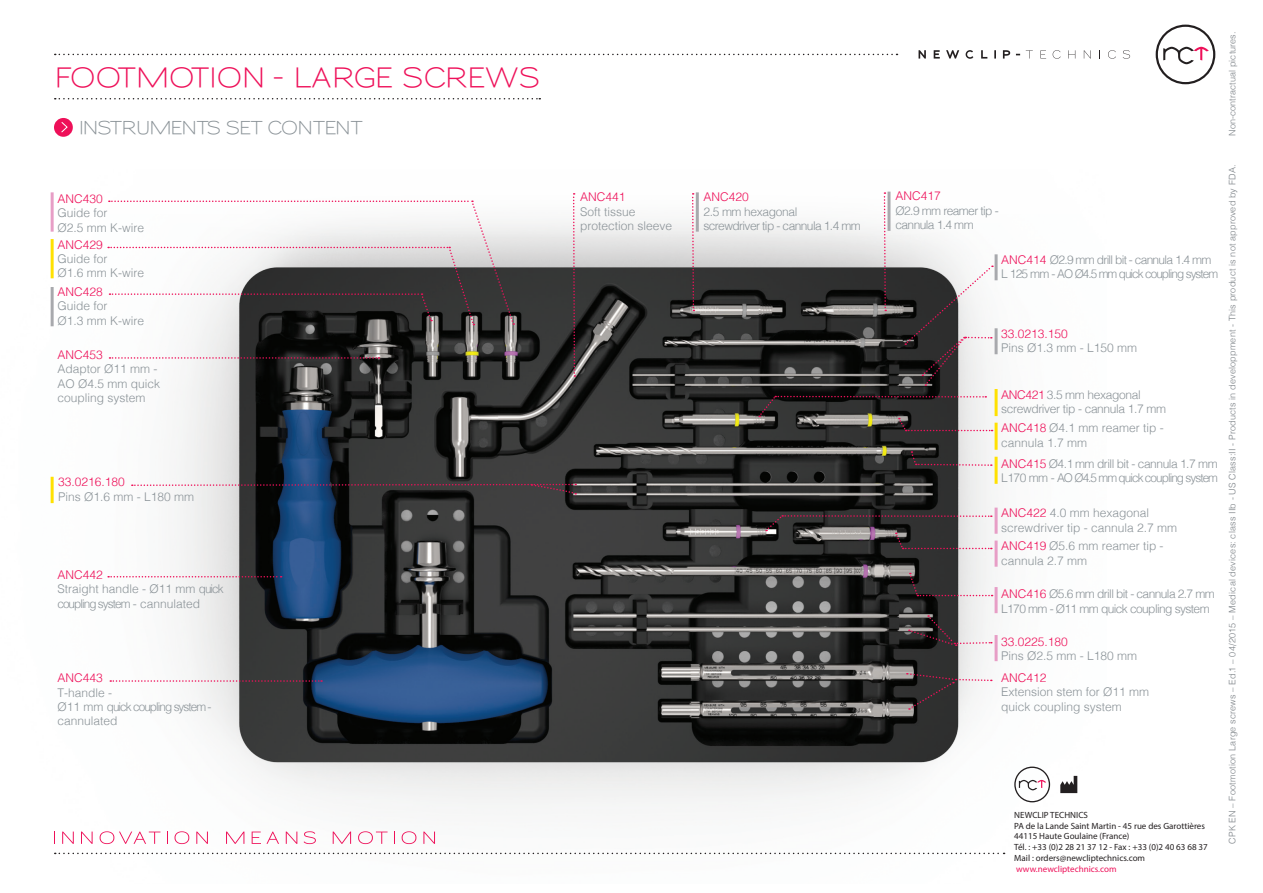
<style>
.page{position:relative;width:1263px;height:893px;background:#fff}
.page>*{position:absolute;margin:0;border:0;box-sizing:border-box;transform-origin:0 0}
.t1{font:600 27px "Sansumi";letter-spacing:-.025em;color:#ee1059}
.t2{font:600 18px "Sansumi";letter-spacing:-.08em;color:#8a9297}
.t3{font:300 12px/14.4px "Helvetica";color:#8a9297}
.t4{font:300 12px/14.4px "Helvetica";letter-spacing:-.05em;color:#8a9297}
.t5{font:300 12px "Helvetica";color:#ee1059}
.t6{font:300 12px/14.4px "Helvetica";letter-spacing:-.04em;color:#8a9297}
.t7{font:300 12px/14.4px "Helvetica";letter-spacing:-.06em;color:#8a9297}
.t8{font:300 12px/14.4px "Helvetica";letter-spacing:-.03em;color:#8a9297}
.t9{font:9px/10.8px "Myriad Pro";color:#231f20}
.t10{font:300 9px "Helvetica";letter-spacing:.02em;color:#797f84}
.t11{font:9px "Myriad Pro";color:#ee1059}
.s1{color:#ee1059}
</style>
<div class="page">
<img style="left:50px;top:191px;width:1028px;height:664px">
<svg style="left:55px;top:54px;width:842px;height:1px"></svg>
<svg style="left:55px;top:853px;width:949px;height:1px"></svg>
<svg style="left:55px;top:98px;width:485px;height:1px"></svg>
<svg style="left:1156px;top:25px;width:59px;height:59px"></svg>
<svg style="left:1014px;top:767px;width:36px;height:35px"></svg>
<svg style="left:1026px;top:50px;width:7px;height:9px"></svg>
<svg style="left:1040px;top:50px;width:6px;height:9px"></svg>
<svg style="left:1053px;top:50px;width:8px;height:9px"></svg>
<svg style="left:1068px;top:50px;width:7px;height:9px"></svg>
<svg style="left:1084px;top:50px;width:7px;height:9px"></svg>
<svg style="left:1108px;top:50px;width:8px;height:9px"></svg>
<svg style="left:1123px;top:50px;width:7px;height:9px"></svg>
<svg style="left:934px;top:50px;width:6px;height:9px"></svg>
<svg style="left:981px;top:50px;width:6px;height:9px"></svg>
<svg style="left:994px;top:50px;width:2px;height:9px"></svg>
<svg style="left:1003px;top:50px;width:7px;height:9px"></svg>
<svg style="left:918px;top:50px;width:8px;height:9px"></svg>
<svg style="left:946px;top:50px;width:13px;height:9px"></svg>
<svg style="left:966px;top:50px;width:7px;height:9px"></svg>
<svg style="left:54px;top:832px;width:1px;height:12px"></svg>
<svg style="left:62px;top:832px;width:12px;height:12px"></svg>
<svg style="left:81px;top:832px;width:12px;height:12px"></svg>
<svg style="left:100px;top:831px;width:60px;height:13px"></svg>
<svg style="left:167px;top:832px;width:1px;height:12px"></svg>
<svg style="left:175px;top:831px;width:14px;height:13px"></svg>
<svg style="left:196px;top:832px;width:12px;height:12px"></svg>
<svg style="left:226px;top:832px;width:18px;height:12px"></svg>
<svg style="left:252px;top:832px;width:27px;height:12px"></svg>
<svg style="left:286px;top:832px;width:11px;height:12px"></svg>
<svg style="left:304px;top:831px;width:12px;height:13px"></svg>
<svg style="left:333px;top:832px;width:18px;height:12px"></svg>
<svg style="left:358px;top:831px;width:30px;height:13px"></svg>
<svg style="left:394px;top:832px;width:1px;height:12px"></svg>
<svg style="left:402px;top:831px;width:14px;height:13px"></svg>
<svg style="left:423px;top:832px;width:12px;height:12px"></svg>
<svg style="left:1060px;top:776px;width:17px;height:17px"></svg>
<div style="left:54px;top:118px;width:19px;height:19px;background:#ee1059;border-radius:50%"></div>
<svg style="left:61px;top:122px;width:7px;height:11px"></svg>
<svg style="left:108px;top:576px;width:174px;height:1px"></svg>
<svg style="left:110px;top:680px;width:212px;height:2px"></svg>
<svg style="left:109px;top:357px;width:270px;height:2px"></svg>
<svg style="left:108px;top:201px;width:407px;height:124px"></svg>
<svg style="left:907px;top:672px;width:85px;height:38px"></svg>
<svg style="left:572px;top:193px;width:4px;height:184px"></svg>
<svg style="left:691px;top:193px;width:4px;height:118px"></svg>
<svg style="left:910px;top:451px;width:82px;height:16px"></svg>
<svg style="left:909px;top:573px;width:83px;height:23px"></svg>
<svg style="left:766px;top:491px;width:226px;height:60px;background:#535050"></svg>
<svg style="left:759px;top:192px;width:234px;height:249px"></svg>
<svg style="left:909px;top:602px;width:83px;height:46px"></svg>
<svg style="left:132px;top:483px;width:444px;height:12px;background:#615c64"></svg>
<hr style="left:696px;top:192px;width:3px;height:40px;background:#a8a9ad">
<hr style="left:887px;top:192px;width:3px;height:39px;background:#a8a9ad">
<hr style="left:994px;top:254px;width:3px;height:26px;background:#a8a9ad">
<hr style="left:994px;top:328px;width:3px;height:26px;background:#a8a9ad">
<hr style="left:51px;top:192px;width:3px;height:40px;background:#e79ec6">
<hr style="left:994px;top:508px;width:3px;height:26px;background:#e79ec6">
<hr style="left:994px;top:541px;width:3px;height:26px;background:#e79ec6">
<hr style="left:994px;top:587px;width:3px;height:26px;background:#e79ec6">
<hr style="left:994px;top:635px;width:3px;height:26px;background:#e79ec6">
<hr style="left:51px;top:239px;width:3px;height:39px;background:#ffe101">
<hr style="left:51px;top:477px;width:3px;height:26px;background:#ffe101">
<hr style="left:994px;top:389px;width:3px;height:27px;background:#ffe101">
<hr style="left:994px;top:423px;width:3px;height:27px;background:#ffe101">
<hr style="left:994px;top:457px;width:3px;height:27px;background:#ffe101">
<hr style="left:51px;top:287px;width:3px;height:39px;background:#a8a9ad">
<h1 class="t1" style="left:54px;top:64px;width:487px">FOOTMOTION - LARGE SCREWS</h1>
<h2 class="t2" style="left:78px;top:118px;width:286px">INSTRUMENTS SET CONTENT</h2>
<p class="t5" style="left:57px;top:188px;width:47px">ANC430</p>
<p class="t3" style="left:57px;top:205px;width:88px">Guide for<br>Ø2.5 mm K-wire</p>
<p class="t5" style="left:57px;top:234px;width:47px">ANC429</p>
<p class="t3" style="left:57px;top:251px;width:88px">Guide for<br>Ø1.6 mm K-wire</p>
<p class="t5" style="left:57px;top:281px;width:47px">ANC428</p>
<p class="t3" style="left:57px;top:298px;width:88px">Guide for<br>Ø1.3 mm K-wire</p>
<p class="t5" style="left:57px;top:344px;width:47px">ANC453</p>
<p class="t3" style="left:57px;top:361px;width:104px">Adaptor Ø11 mm -<br>AO Ø4.5 mm quick coupling system</p>
<p class="t5" style="left:58px;top:472px;width:68px">33.0216.180</p>
<p class="t3" style="left:58px;top:488px;width:138px">Pins Ø1.6 mm - L180 mm</p>
<p class="t5" style="left:57px;top:564px;width:47px">ANC442</p>
<p class="t3" style="left:57px;top:581px;width:168px">Straight handle - Ø11 mm quick coupling system - cannulated</p>
<p class="t5" style="left:57px;top:668px;width:47px">ANC443</p>
<p class="t3" style="left:57px;top:684px;width:156px">T-handle -<br>Ø11 mm quick coupling system - cannulated</p>
<p class="t5" style="left:580px;top:187px;width:47px">ANC441</p>
<p class="t3" style="left:580px;top:203px;width:94px">Soft tissue protection sleeve</p>
<p class="t5" style="left:703px;top:187px;width:47px">ANC420</p>
<p class="t4" style="left:703px;top:203px;width:159px">2.5 mm hexagonal<br>screwdriver tip - cannula 1.4 mm</p>
<p class="t10" style="left:1224px;top:136px;width:106px;rotate:-90deg">Non-contractual pictures.</p>
<p class="t5" style="left:895px;top:186px;width:47px">ANC417</p>
<p class="t4" style="left:895px;top:202px;width:105px">Ø2.9 mm reamer tip - cannula 1.4 mm</p>
<p class="t7" style="left:1001px;top:252px;width:219px"><span class="s1">ANC414</span> Ø2.9 mm drill bit - cannula 1.4 mm<br>L 125 mm - AO Ø4.5 mm quick coupling system</p>
<p class="t5" style="left:1001px;top:324px;width:68px">33.0213.150</p>
<p class="t3" style="left:1001px;top:340px;width:138px">Pins Ø1.3 mm - L150 mm</p>
<p class="t8" style="left:1001px;top:386px;width:166px"><span class="s1">ANC421</span> 3.5 mm hexagonal screwdriver tip - cannula 1.7 mm</p>
<p class="t3" style="left:1001px;top:420px;width:164px"><span class="s1">ANC418</span> Ø4.1 mm reamer tip - cannula 1.7 mm</p>
<p class="t6" style="left:1001px;top:455px;width:218px"><span class="s1">ANC415</span> Ø4.1 mm drill bit - cannula 1.7 mm<br>L170 mm - AO Ø4.5 mm quick coupling system</p>
<p class="t3" style="left:1001px;top:505px;width:178px"><span class="s1">ANC422</span> 4.0 mm hexagonal screwdriver tip - cannula 2.7 mm</p>
<p class="t3" style="left:1001px;top:538px;width:164px"><span class="s1">ANC419</span> Ø5.6 mm reamer tip - cannula 2.7 mm</p>
<p class="t4" style="left:1001px;top:586px;width:215px"><span class="s1">ANC416</span> Ø5.6 mm drill bit - cannula 2.7 mm<br>L170 mm - Ø11 mm quick coupling system</p>
<p class="t5" style="left:1001px;top:631px;width:68px">33.0225.180</p>
<p class="t3" style="left:1001px;top:648px;width:138px">Pins Ø2.5 mm - L180 mm</p>
<p class="t5" style="left:1001px;top:667px;width:47px">ANC412</p>
<p class="t3" style="left:1001px;top:684px;width:150px">Extension stem for Ø11 mm quick coupling system</p>
<p class="t9" style="left:1014px;top:809px;width:195px">NEWCLIP TECHNICS<br>PA de la Lande Saint Martin - 45 rue des Garottières 44115 Haute Goulaine (France)<br>Tél. : +33 (0)2 28 21 37 12 - Fax : +33 (0)2 40 63 68 37<br>Mail : orders@newcliptechnics.com</p>
<p class="t11" style="left:1016px;top:863px;width:102px">www.newcliptechnics.com</p>
<p class="t10" style="left:1224px;top:844px;width:681px;rotate:-90deg">CPK EN – Footmotion Large screws – Ed.1 – 04/2015 – Medical devices: class IIb - US Class:II - Products in developpment - This product is not approved by FDA.</p>
</div>
